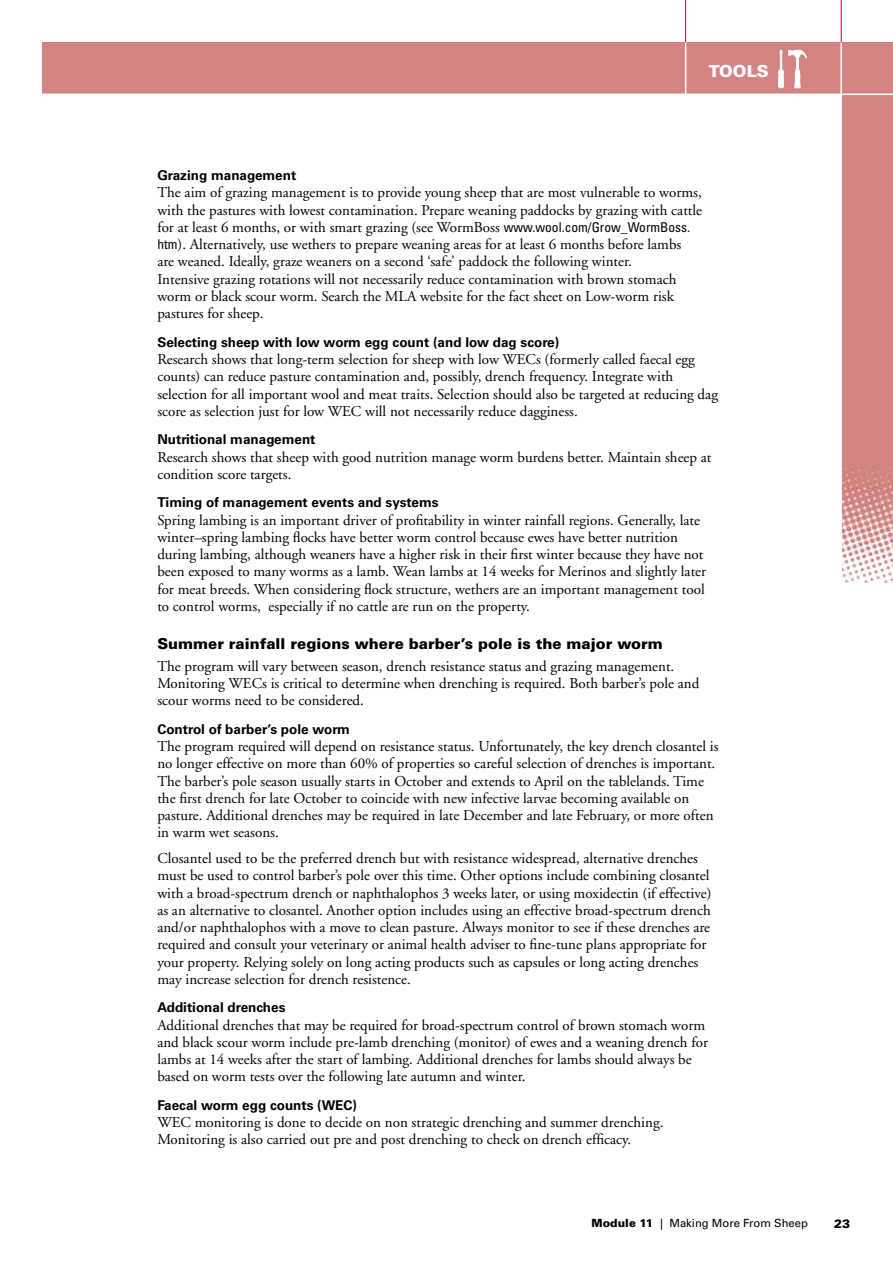
<style>
.page{position:relative;width:893px;height:1263px;background:#fff}
.page>*{position:absolute;margin:0;border:0;box-sizing:border-box;transform-origin:0 0}
.t1{font:900 16.5px "Univers";color:#fff}
.t2{font:15px/17.2px "Adobe Garamond";color:#000}
.t3{font:900 15px "Univers";color:#000}
.t4{font:700 13.5px "Univers";color:#000}
.t5{font:900 12px "Univers";color:#000}
.t6{font:11.25px "Univers";color:#000}
.s1{font-family:"Univers";font-stretch:condensed;font-size:13.5px}
.s2{font-weight:900}
</style>
<div class="page">
<div style="left:43px;top:43px;width:850px;height:51px;background:#d38381"></div>
<img style="left:842px;top:95px;width:51px;height:487px">
<hr style="left:685px;top:42px;width:1px;height:54px;background:#fff">
<hr style="left:840px;top:39px;width:2px;height:538px;background:#fff">
<hr style="left:841px;top:0;width:1px;height:43px;background:#b30838">
<hr style="left:685px;top:0;width:1px;height:43px;background:#b30838">
<svg style="left:778px;top:50px;width:29px;height:38px"></svg>
<p class="t1" style="left:709px;top:61px;width:61px">TOOLS</p>
<p class="t4" style="left:157px;top:168px;width:140px">Grazing management</p>
<p class="t2" style="left:157px;top:184px;width:546px">The aim of grazing management is to provide young sheep that are most vulnerable to worms, with the pastures with lowest contamination. Prepare weaning paddocks by grazing with cattle for at least 6 months, or with smart grazing (see WormBoss <span class="s1">www.wool.com/Grow_WormBoss. htm</span>). Alternatively, use wethers to prepare weaning areas for at least 6 months before lambs<br>are weaned. Ideally, graze weaners on a second ‘safe’ paddock the following winter.<br>Intensive grazing rotations will not necessarily reduce contamination with brown stomach worm or black scour worm. Search the MLA website for the fact sheet on Low-worm risk pastures for sheep.</p>
<p class="t4" style="left:157px;top:334px;width:403px">Selecting sheep with low worm egg count (and low dag score)</p>
<p class="t2" style="left:157px;top:351px;width:562px">Research shows that long-term selection for sheep with low WECs (formerly called faecal egg counts) can reduce pasture contamination and, possibly, drench frequency. Integrate with selection for all important wool and meat traits. Selection should also be targeted at reducing dag score as selection just for low WEC will not necessarily reduce dagginess.</p>
<p class="t4" style="left:157px;top:432px;width:160px">Nutritional management</p>
<p class="t2" style="left:157px;top:448px;width:556px">Research shows that sheep with good nutrition manage worm burdens better. Maintain sheep at condition score targets.</p>
<p class="t4" style="left:157px;top:495px;width:283px">Timing of management events and systems</p>
<p class="t2" style="left:157px;top:511px;width:550px">Spring lambing is an important driver of profitability in winter rainfall regions. Generally, late winter–spring lambing flocks have better worm control because ewes have better nutrition during lambing, although weaners have a higher risk in their first winter because they have not been exposed to many worms as a lamb. Wean lambs at 14 weeks for Merinos and slightly later for meat breeds. When considering flock structure, wethers are an important management tool to control worms, especially if no cattle are run on the property.</p>
<p class="t3" style="left:157px;top:634px;width:507px">Summer rainfall regions where barber’s pole is the major worm</p>
<p class="t2" style="left:157px;top:658px;width:543px">The program will vary between season, drench resistance status and grazing management.<br>Monitoring WECs is critical to determine when drenching is required. Both barber’s pole and scour worms need to be considered.</p>
<p class="t4" style="left:157px;top:721px;width:194px">Control of barber’s pole worm</p>
<p class="t2" style="left:157px;top:738px;width:563px">The program required will depend on resistance status. Unfortunately, the key drench closantel is no longer effective on more than 60% of properties so careful selection of drenches is important.<br>The barber’s pole season usually starts in October and extends to April on the tablelands. Time the first drench for late October to coincide with new infective larvae becoming available on pasture. Additional drenches may be required in late December and late February, or more often in warm wet seasons.</p>
<p class="t2" style="left:157px;top:850px;width:556px">Closantel used to be the preferred drench but with resistance widespread, alternative drenches must be used to control barber’s pole over this time. Other options include combining closantel with a broad-spectrum drench or naphthalophos 3 weeks later, or using moxidectin (if effective) as an alternative to closantel. Another option includes using an effective broad-spectrum drench and/or naphthalophos with a move to clean pasture. Always monitor to see if these drenches are required and consult your veterinary or animal health adviser to fine-tune plans appropriate for your property. Relying solely on long acting products such as capsules or long acting drenches may increase selection for drench resistence.</p>
<p class="t4" style="left:157px;top:1000px;width:130px">Additional drenches</p>
<p class="t2" style="left:157px;top:1017px;width:552px">Additional drenches that may be required for broad-spectrum control of brown stomach worm and black scour worm include pre-lamb drenching (monitor) of ewes and a weaning drench for lambs at 14 weeks after the start of lambing. Additional drenches for lambs should always be based on worm tests over the following late autumn and winter.</p>
<p class="t4" style="left:157px;top:1097px;width:201px">Faecal worm egg counts (WEC)</p>
<p class="t2" style="left:157px;top:1114px;width:508px">WEC monitoring is done to decide on non strategic drenching and summer drenching.<br>Monitoring is also carried out pre and post drenching to check on drench efficacy.</p>
<p class="t6" style="left:591px;top:1217px;width:218px"><span class="s2">Module 11</span> | Making More From Sheep</p>
<p class="t5" style="left:834px;top:1216px;width:18px">23</p>
</div>
